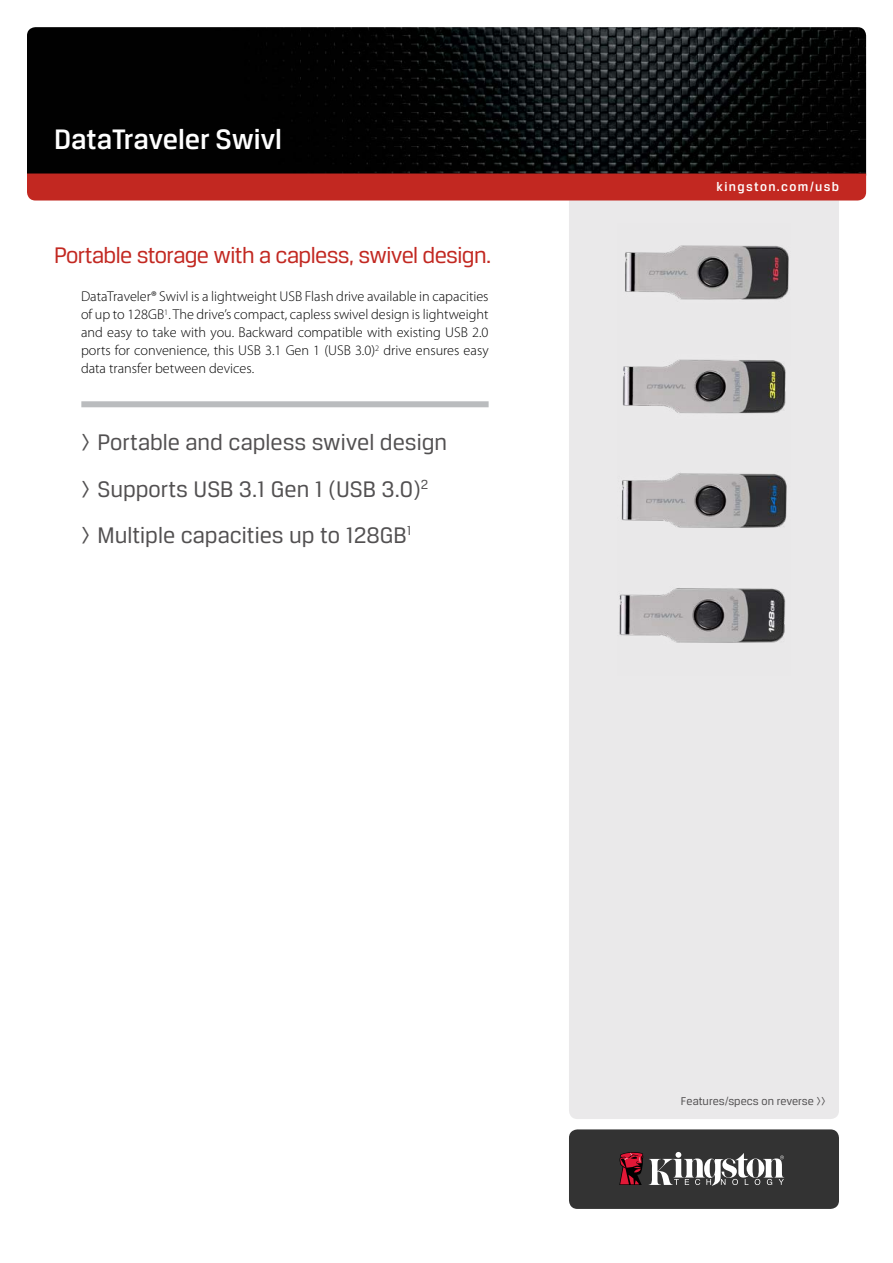
<style>
.page{position:relative;width:893px;height:1263px;background:#fff}
.page>*{position:absolute;margin:0;border:0;box-sizing:border-box;transform-origin:0 0}
.t1{font:500 30px "Breuer Text";color:#fff}
.t2{font:24px/46.5px "Breuer Text";color:#525051}
.t3{font:24px "Breuer Text";letter-spacing:-.025em;color:#c22821}
.t4{font:300 14.25px/18px "Myriad Pro";color:#000;text-align:justify}
.t5{font:500 13.5px "Breuer Text";letter-spacing:.1em;color:#fff}
.t6{font:12px "Breuer Text";color:#525051}
</style>
<div class="page">
<img style="left:27px;top:27px;width:839px;height:146px">
<div style="left:569px;top:200px;width:270px;height:919px;background:#eae9ea"></div>
<div style="left:27px;top:173px;width:839px;height:27px;background:#c22821"></div>
<div style="left:569px;top:1129px;width:270px;height:80px;background:#333;border-radius:9px"></div>
<svg style="left:649px;top:1152px;width:135px;height:34px"></svg>
<svg style="left:619px;top:1152px;width:24px;height:33px"></svg>
<img style="left:618px;top:224px;width:172px;height:451px">
<div style="left:81px;top:401px;width:408px;height:6px;background:#babcbe"></div>
<h1 class="t1" style="left:54px;top:122px;width:229px">DataTraveler Swivl</h1>
<h2 class="t3" style="left:54px;top:242px;width:439px">Portable storage with a capless, swivel design.</h2>
<p class="t4" style="left:81px;top:287px;width:409px">DataTraveler® Swivl is a lightweight USB Flash drive available in capacities of up to 128GB<sup>1</sup>. The drive’s compact, capless swivel design is lightweight and easy to take with you. Backward compatible with existing USB 2.0 ports for convenience, this USB 3.1 Gen 1 (USB 3.0)<sup>2</sup> drive ensures easy data transfer between devices.</p>
<h2 class="t2" style="left:81px;top:419px;width:368px">&gt; Portable and capless swivel design &gt; Supports USB 3.1 Gen 1 (USB 3.0)<sup>2<br></sup>&gt; Multiple capacities up to 128GB<sup>1</sup></h2>
<p class="t5" style="left:717px;top:179px;width:124px">kingston.com/usb</p>
<p class="t6" style="left:681px;top:1094px;width:146px">Features/specs on reverse &gt;&gt;</p>
</div>
